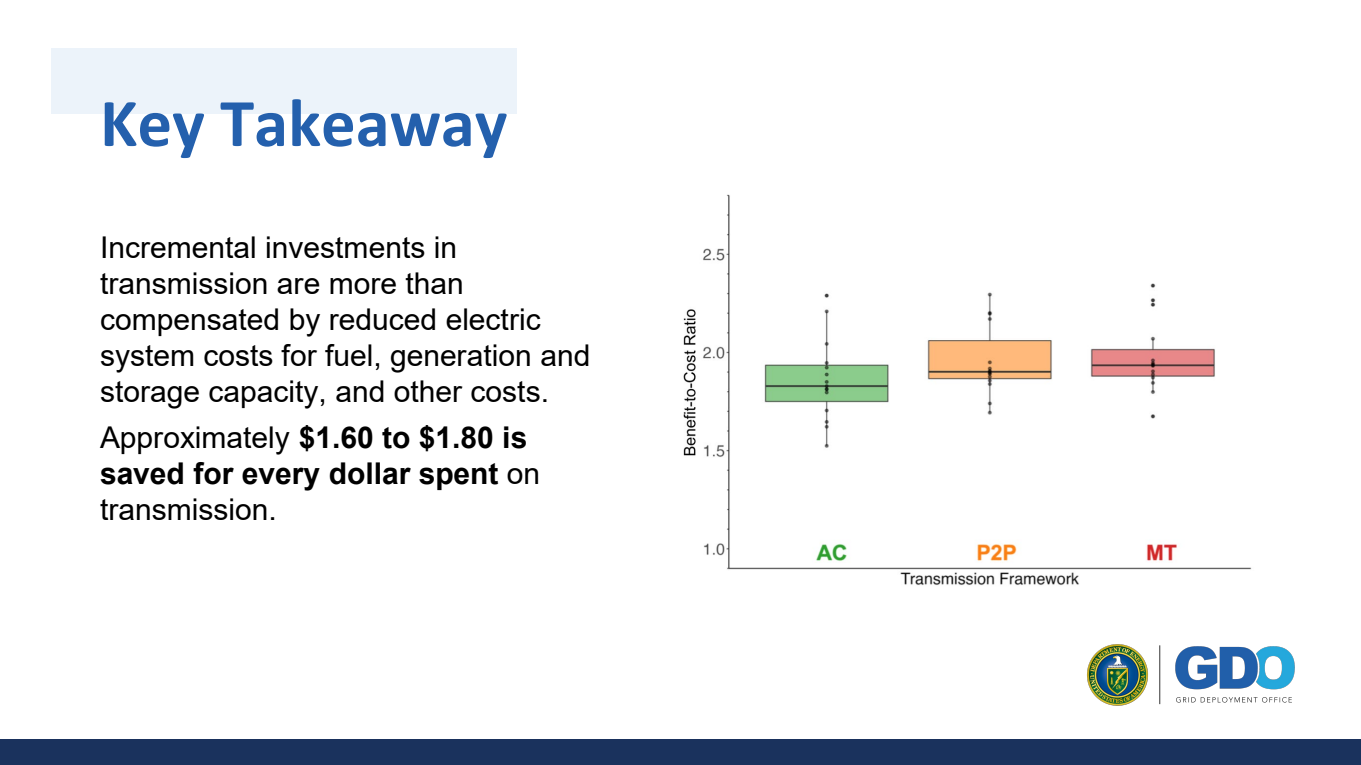
<style>
.page{position:relative;width:1361px;height:765px;background:#fff}
.page>*{position:absolute;margin:0;border:0;box-sizing:border-box;transform-origin:0 0}
.t1{font:700 68.75px "Calibri";color:#2460ad}
.t2{font:30px/36px "Arial";color:#000}
.t3{font:700 30px/36px "Arial";color:#000}
.s1{font-weight:400}
</style>
<div class="page">
<div style="left:51px;top:48px;width:466px;height:66px;background:#ecf3fa"></div>
<img style="left:1087px;top:644px;width:208px;height:62px">
<div style="left:0;top:739px;width:1360px;height:26px;background:#1a325d"></div>
<img style="left:683px;top:194px;width:569px;height:391px">
<h1 class="t1" style="left:100px;top:74px;width:409px">Key Takeaway</h1>
<p class="t2" style="left:100px;top:229px;width:492px">Incremental investments in transmission are more than compensated by reduced electric system costs for fuel, generation and storage capacity, and other costs.</p>
<p class="t3" style="left:100px;top:420px;width:441px"><span class="s1">Approximately</span> $1.60 to $1.80 is saved for every dollar spent <span class="s1">on transmission.</span></p>
</div>
